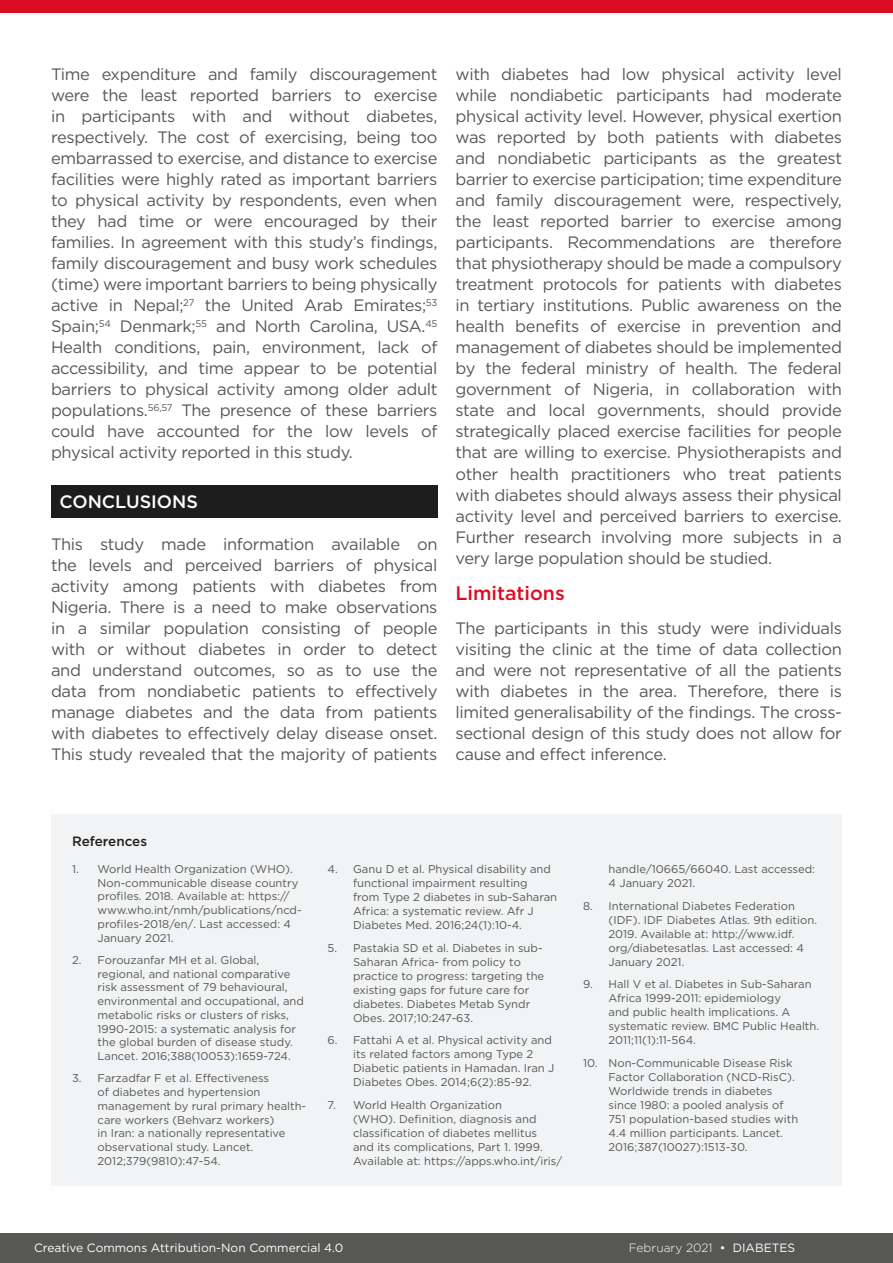
<style>
.page{position:relative;width:893px;height:1263px;background:#fff}
.page>*{position:absolute;margin:0;border:0;box-sizing:border-box;transform-origin:0 0}
.H2__Heading_2{font:500 19.5px "Gotham";color:#dc0c23}
.H1__Heading_1{font:500 18px "Gotham";color:#fff}
.Body_Text__Justifica{font:16.5px/21px "Gotham";letter-spacing:-.02em;color:#575756;text-align:justify}
.t1{font:500 13.5px "Gotham";color:#231f20}
.t2{font:12px "Gotham";color:#fff}
.t3{font:300 12px "Gotham";color:#fff}
.t4{font:11.25px/14.1px "Gotham";color:#575756}
.s1{font-weight:400}
</style>
<div class="page">
<div style="left:0;top:0;width:893px;height:13px;background:#dc0c23"></div>
<div style="left:0;top:1233px;width:893px;height:30px;background:#575756"></div>
<div style="left:51px;top:485px;width:386px;height:33px;background:#1d1d1d"></div>
<div style="left:51px;top:814px;width:791px;height:372px;background:#f2f3f4"></div>
<p class="Body_Text__Justifica" style="left:51px;top:63px;width:388px">Time expenditure and family discouragement were the least reported barriers to exercise in participants with and without diabetes, respectively. The cost of exercising, being too embarrassed to exercise, and distance to exercise facilities were highly rated as important barriers to physical activity by respondents, even when they had time or were encouraged by their families. In agreement with this study’s findings, family discouragement and busy work schedules (time) were important barriers to being physically active in Nepal;<sup>27</sup> the United Arab Emirates;<sup>53<br></sup>Spain;<sup>54</sup> Denmark;<sup>55</sup> and North Carolina, USA.<sup>45<br></sup>Health conditions, pain, environment, lack of accessibility, and time appear to be potential barriers to physical activity among older adult populations.<sup>56,57</sup> The presence of these barriers could have accounted for the low levels of physical activity reported in this study.</p>
<p class="H1__Heading_1" style="left:60px;top:490px;width:140px">CONCLUSIONS</p>
<p class="Body_Text__Justifica" style="left:51px;top:533px;width:388px">This study made information available on the levels and perceived barriers of physical activity among patients with diabetes from Nigeria. There is a need to make observations in a similar population consisting of people with or without diabetes in order to detect and understand outcomes, so as to use the data from nondiabetic patients to effectively manage diabetes and the data from patients with diabetes to effectively delay disease onset.<br>This study revealed that the majority of patients</p>
<p class="Body_Text__Justifica" style="left:455px;top:63px;width:388px">with diabetes had low physical activity level while nondiabetic participants had moderate physical activity level. However, physical exertion was reported by both patients with diabetes and nondiabetic participants as the greatest barrier to exercise participation; time expenditure and family discouragement were, respectively, the least reported barrier to exercise among participants. Recommendations are therefore that physiotherapy should be made a compulsory treatment protocols for patients with diabetes in tertiary institutions. Public awareness on the health benefits of exercise in prevention and management of diabetes should be implemented by the federal ministry of health. The federal government of Nigeria, in collaboration with state and local governments, should provide strategically placed exercise facilities for people that are willing to exercise. Physiotherapists and other health practitioners who treat patients with diabetes should always assess their physical activity level and perceived barriers to exercise.<br>Further research involving more subjects in a very large population should be studied.</p>
<p class="H2__Heading_2" style="left:455px;top:581px;width:111px">Limitations</p>
<p class="Body_Text__Justifica" style="left:455px;top:617px;width:388px">The participants in this study were individuals visiting the clinic at the time of data collection and were not representative of all the patients with diabetes in the area. Therefore, there is limited generalisability of the findings. The cross&shy;sectional design of this study does not allow for cause and effect inference.</p>
<p class="t1" style="left:72px;top:833px;width:77px">References</p>
<p class="t4" style="left:98px;top:862px;width:206px;text-indent:-26px">1. World Health Organization (WHO).<br>Non-communicable disease country profiles. 2018. Available at: https:// www.who.int/nmh/publications/ncd&shy;profiles-2018/en/. Last accessed: 4<br>January 2021.</p>
<p class="t4" style="left:98px;top:953px;width:208px;text-indent:-26px">2. Forouzanfar MH et al. Global, regional, and national comparative risk assessment of 79 behavioural, environmental and occupational, and metabolic risks or clusters of risks, 1990-2015: a systematic analysis for the global burden of disease study.<br>Lancet. 2016;388(10053):1659-724.</p>
<p class="t4" style="left:98px;top:1071px;width:210px;text-indent:-26px">3. Farzadfar F et al. Effectiveness<br>of diabetes and hypertension management by rural primary health&shy;care workers (Behvarz workers)<br>in Iran: a nationally representative observational study. Lancet.<br>2012;379(9810):47-54.</p>
<p class="t4" style="left:353px;top:862px;width:206px;text-indent:-26px">4. Ganu D et al. Physical disability and functional impairment resulting<br>from Type 2 diabetes in sub-Saharan Africa: a systematic review. Afr J Diabetes Med. 2016;24(1):10-4.</p>
<p class="t4" style="left:353px;top:940px;width:193px;text-indent:-26px">5. Pastakia SD et al. Diabetes in sub-<br>Saharan Africa- from policy to practice to progress: targeting the existing gaps for future care for diabetes. Diabetes Metab Syndr<br>Obes. 2017;10:247-63.</p>
<p class="t4" style="left:353px;top:1033px;width:203px;text-indent:-26px">6. Fattahi A et al. Physical activity and its related factors among Type 2<br>Diabetic patients in Hamadan. Iran J Diabetes Obes. 2014;6(2):85-92.</p>
<p class="t4" style="left:353px;top:1097px;width:211px;text-indent:-26px">7. World Health Organization<br>(WHO). Definition, diagnosis and classification of diabetes mellitus<br>and its complications, Part 1. 1999.<br>Available at: https://apps.who.int/iris/</p>
<p class="t4" style="left:608px;top:862px;width:208px">handle/10665/66040. Last accessed:<br>4 January 2021.</p>
<p class="t4" style="left:608px;top:898px;width:210px;text-indent:-26px">8. International Diabetes Federation (IDF). IDF Diabetes Atlas. 9th edition.<br>2019. Available at: http://www.idf. org/diabetesatlas. Last accessed: 4<br>January 2021.</p>
<p class="t4" style="left:608px;top:977px;width:212px;text-indent:-26px">9. Hall V et al. Diabetes in Sub-Saharan Africa 1999-2011: epidemiology<br>and public health implications. A systematic review. BMC Public Health.<br>2011;11(1):11-564.</p>
<p class="t4" style="left:608px;top:1055px;width:191px;text-indent:-26px">10. Non-Communicable Disease Risk Factor Collaboration (NCD-RisC).<br>Worldwide trends in diabetes since 1980: a pooled analysis of 751 population-based studies with 4.4 million participants. Lancet.<br>2016;387(10027):1513-30.</p>
<p class="t2" style="left:34px;top:1240px;width:311px">Creative Commons Attribution-Non Commercial 4.0</p>
<p class="t3" style="left:629px;top:1240px;width:168px">February 2021 <span class="s1">• DIABETES</span></p>
</div>
